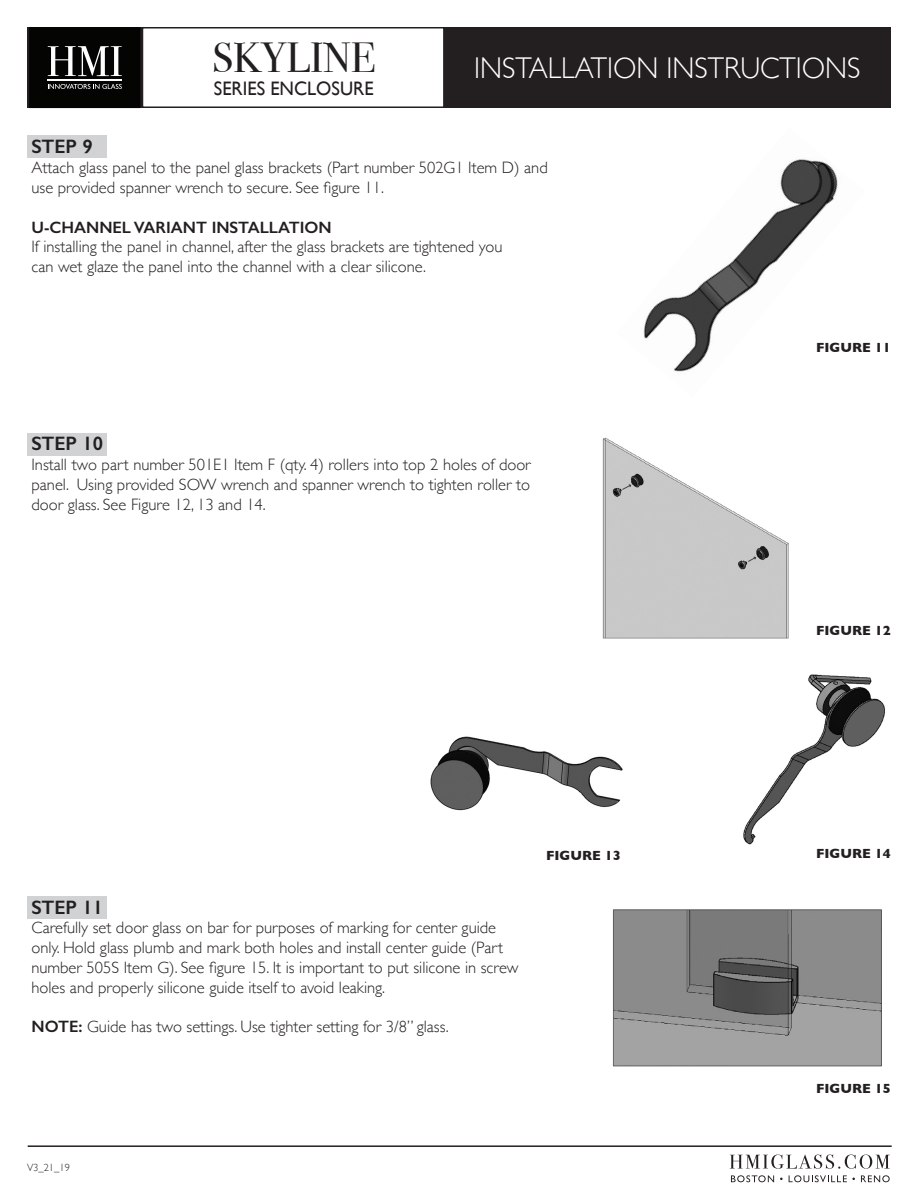
<style>
.page{position:relative;width:918px;height:1188px;background:#fff}
.page>*{position:absolute;margin:0;border:0;box-sizing:border-box;transform-origin:0 0}
.t1{font:42px "Bodoni Svty Two ITCTT";color:#231f20}
.t2{font:300 30px "Gill Sans";color:#fff;scale:.95 1}
.t3{font:600 19.5px "Gill Sans";color:#231f20}
.t4{font:19.5px "Gill Sans";color:#231f20;scale:.95 1}
.t5{font:300 16.5px/19.8px "Gill Sans";color:#231f20;text-align:justify}
.t6{font:600 16.5px "Gill Sans";color:#231f20}
.t7{font:700 13.5px "Gill Sans";color:#231f20}
.t8{font:300 10.5px "Gill Sans";color:#231f20}
.s1{font-weight:600}
</style>
<div class="page">
<div style="left:27px;top:27px;width:864px;height:81px;background:#231f20"></div>
<svg style="left:29px;top:27px;width:111px;height:81px;background:#1f1f1e"></svg>
<hr style="left:48px;top:80px;width:74px;height:1px;background:#fff">
<div style="left:142px;top:28px;width:302px;height:79px;background:#fff"></div>
<div style="left:142px;top:27px;width:303px;height:81px;border:2px solid #231f20"></div>
<hr style="left:28px;top:1145px;width:864px;height:2px;background:#231f20">
<svg style="left:730px;top:1154px;width:160px;height:15px"></svg>
<svg style="left:731px;top:1175px;width:43px;height:7px"></svg>
<svg style="left:789px;top:1175px;width:66px;height:7px"></svg>
<svg style="left:861px;top:1175px;width:29px;height:7px"></svg>
<div style="left:27px;top:136px;width:80px;height:22px;background:#d1d2d4"></div>
<div style="left:27px;top:433px;width:80px;height:23px;background:#d1d2d4"></div>
<img style="left:643px;top:159px;width:195px;height:213px">
<img style="left:602px;top:437px;width:187px;height:202px">
<div style="left:27px;top:896px;width:80px;height:23px;background:#d1d2d4"></div>
<img style="left:430px;top:674px;width:455px;height:170px">
<img style="left:613px;top:909px;width:269px;height:158px">
<p class="t1" style="left:212px;top:23px;width:165px">SKYLINE</p>
<p class="t4" style="left:214px;top:77px;width:170px">SERIES ENCLOSURE</p>
<h2 class="t2" style="left:474px;top:45px;width:408px">INSTALLATION INSTRUCTIONS</h2>
<p class="t3" style="left:32px;top:135px;width:63px">STEP 9</p>
<p class="t5" style="left:32px;top:157px;width:518px">Attach glass panel to the panel glass brackets (Part number 502G1 Item D) and</p>
<p class="t5" style="left:32px;top:177px;width:354px">use provided spanner wrench to secure. See figure 11.</p>
<p class="t6" style="left:32px;top:217px;width:302px">U-CHANNEL VARIANT INSTALLATION</p>
<p class="t5" style="left:32px;top:236px;width:472px">If installing the panel in channel, after the glass brackets are tightened you</p>
<p class="t5" style="left:32px;top:256px;width:396px">can wet glaze the panel into the channel with a clear silicone.</p>
<p class="t3" style="left:32px;top:432px;width:73px">STEP 10</p>
<p class="t5" style="left:32px;top:454px;width:501px">Install two part number 501E1 Item F (qty. 4) rollers into top 2 holes of door panel. Using provided SOW wrench and spanner wrench to tighten roller to door glass. See Figure 12, 13 and 14.</p>
<p class="t7" style="left:816px;top:337px;width:76px">FIGURE 11</p>
<p class="t7" style="left:816px;top:620px;width:76px">FIGURE 12</p>
<p class="t3" style="left:32px;top:895px;width:73px">STEP 11</p>
<p class="t5" style="left:32px;top:917px;width:466px">Carefully set door glass on bar for purposes of marking for center guide</p>
<p class="t5" style="left:32px;top:937px;width:473px">only. Hold glass plumb and mark both holes and install center guide (Part</p>
<p class="t5" style="left:32px;top:957px;width:489px">number 505S Item G). See figure 15. It is important to put silicone in screw holes and properly silicone guide itself to avoid leaking.</p>
<p class="t5" style="left:32px;top:1016px;width:419px"><span class="s1">NOTE:</span> Guide has two settings. Use tighter setting for 3/8” glass.</p>
<p class="t8" style="left:27px;top:1160px;width:44px">V3_21_19</p>
<p class="t7" style="left:546px;top:845px;width:76px">FIGURE 13</p>
<p class="t7" style="left:816px;top:843px;width:76px">FIGURE 14</p>
<p class="t7" style="left:816px;top:1078px;width:76px">FIGURE 15</p>
</div>
